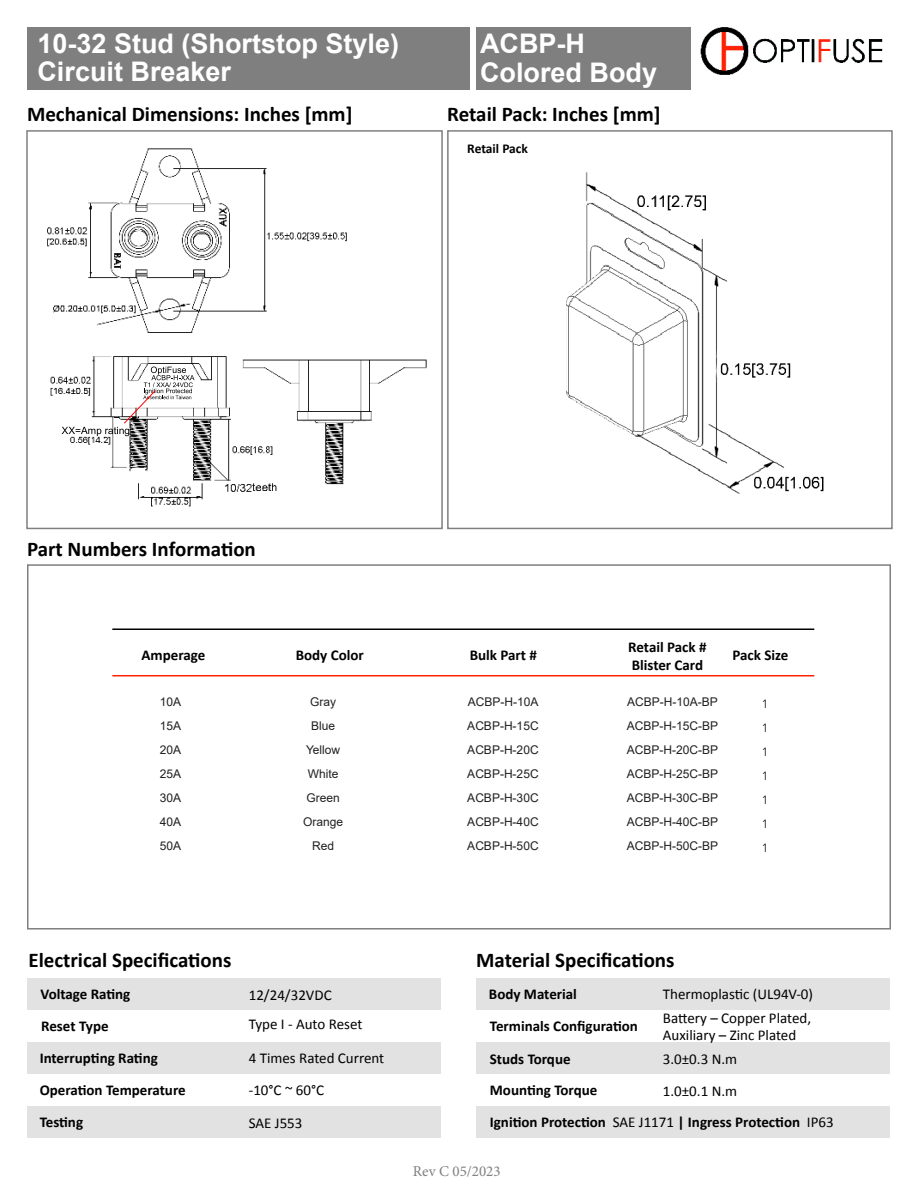
<style>
.page{position:relative;width:918px;height:1188px;background:#fff}
.page>*{position:absolute;margin:0;border:0;box-sizing:border-box;transform-origin:0 0}
.t1{font:700 27px/28.5px "Arial";color:#fff}
.t2{font:700 21px "Calibri";color:#000}
.t3{font:700 15px/31.8px "Calibri";color:#000}
.t4{font:15px/24.5px "Calibri";color:#000}
.t5{font:15px "Minion Pro";color:#7f7f7f}
.t6{font:700 13.5px "Calibri";letter-spacing:-.005em;color:#000}
.t7{font:12px "Arial";color:#221f1f}
.t8{font:12px "Avenir";color:#221f1f}
.s1{font-weight:400}
</style>
<div class="page">
<img style="left:701px;top:27px;width:182px;height:48px">
<div style="left:26px;top:130px;width:417px;height:399px;border:2px solid #7f7f7f"></div>
<div style="left:447px;top:130px;width:446px;height:399px;border:2px solid #7f7f7f"></div>
<hr style="left:112px;top:675px;width:702px;height:1px;background:#ff2100">
<hr style="left:112px;top:628px;width:702px;height:2px;background:#000">
<div style="left:27px;top:27px;width:443px;height:62px;background:#7f7f7f"></div>
<div style="left:476px;top:27px;width:215px;height:62px;background:#7f7f7f"></div>
<div style="left:27px;top:978px;width:414px;height:32px;background:#e2e2e2"></div>
<div style="left:476px;top:978px;width:414px;height:32px;background:#e2e2e2"></div>
<div style="left:27px;top:1042px;width:414px;height:32px;background:#e2e2e2"></div>
<div style="left:476px;top:1042px;width:414px;height:32px;background:#e2e2e2"></div>
<div style="left:27px;top:1107px;width:414px;height:31px;background:#e2e2e2"></div>
<div style="left:476px;top:1107px;width:414px;height:31px;background:#e2e2e2"></div>
<img style="left:47px;top:148px;width:380px;height:359px">
<img style="left:566px;top:172px;width:258px;height:322px">
<div style="left:27px;top:564px;width:864px;height:366px;border:2px solid #7f7f7f"></div>
<svg style="left:62px;top:367px;width:133px;height:69px"></svg>
<h1 class="t1" style="left:38px;top:32px;width:363px">10-32 Stud (Shortstop Style)<br>Circuit Breaker</h1>
<h1 class="t1" style="left:480px;top:32px;width:179px">ACBP-H<br>Colored Body</h1>
<h2 class="t2" style="left:27px;top:106px;width:327px">Mechanical Dimensions: Inches [mm]</h2>
<h2 class="t2" style="left:447px;top:106px;width:215px">Retail Pack: Inches [mm]</h2>
<p class="t6" style="left:467px;top:143px;width:62px">Retail Pack</p>
<h2 class="t2" style="left:27px;top:534px;width:230px">Part Numbers Informa琀椀on</h2>
<p class="t3" style="left:141px;top:640px;width:65px">Amperage</p>
<p class="t3" style="left:628px;top:639px;width:80px;line-height:18px">Retail Pack #<br>Blister Card</p>
<p class="t3" style="left:296px;top:640px;width:70px">Body Color</p>
<p class="t3" style="left:470px;top:640px;width:69px">Bulk Part #</p>
<p class="t3" style="left:733px;top:640px;width:57px">Pack Size</p>
<p class="t7" style="left:160px;top:698px;width:23px">10A</p>
<p class="t7" style="left:310px;top:698px;width:28px">Gray</p>
<p class="t7" style="left:468px;top:698px;width:72px">ACBP-H-10A</p>
<p class="t7" style="left:627px;top:698px;width:92px">ACBP-H-10A-BP</p>
<p class="t8" style="left:762px;top:697px;width:8px">1</p>
<p class="t7" style="left:160px;top:722px;width:23px">15A</p>
<p class="t7" style="left:311px;top:722px;width:26px">Blue</p>
<p class="t7" style="left:467px;top:722px;width:73px">ACBP-H-15C</p>
<p class="t7" style="left:627px;top:722px;width:93px">ACBP-H-15C-BP</p>
<p class="t8" style="left:762px;top:721px;width:8px">1</p>
<p class="t7" style="left:160px;top:746px;width:23px">20A</p>
<p class="t7" style="left:306px;top:746px;width:36px">Yellow</p>
<p class="t7" style="left:467px;top:746px;width:73px">ACBP-H-20C</p>
<p class="t7" style="left:627px;top:746px;width:93px">ACBP-H-20C-BP</p>
<p class="t8" style="left:762px;top:745px;width:8px">1</p>
<p class="t7" style="left:160px;top:770px;width:23px">25A</p>
<p class="t7" style="left:308px;top:770px;width:32px">White</p>
<p class="t7" style="left:467px;top:770px;width:73px">ACBP-H-25C</p>
<p class="t7" style="left:627px;top:770px;width:93px">ACBP-H-25C-BP</p>
<p class="t8" style="left:762px;top:769px;width:8px">1</p>
<p class="t7" style="left:160px;top:794px;width:23px">30A</p>
<p class="t7" style="left:306px;top:794px;width:35px">Green</p>
<p class="t7" style="left:467px;top:794px;width:73px">ACBP-H-30C</p>
<p class="t7" style="left:627px;top:794px;width:93px">ACBP-H-30C-BP</p>
<p class="t8" style="left:762px;top:793px;width:8px">1</p>
<p class="t7" style="left:160px;top:818px;width:23px">40A</p>
<p class="t7" style="left:303px;top:818px;width:42px">Orange</p>
<p class="t7" style="left:467px;top:818px;width:73px">ACBP-H-40C</p>
<p class="t7" style="left:627px;top:818px;width:93px">ACBP-H-40C-BP</p>
<p class="t8" style="left:762px;top:817px;width:8px">1</p>
<p class="t7" style="left:160px;top:842px;width:23px">50A</p>
<p class="t7" style="left:312px;top:842px;width:24px">Red</p>
<p class="t7" style="left:467px;top:842px;width:73px">ACBP-H-50C</p>
<p class="t7" style="left:627px;top:842px;width:93px">ACBP-H-50C-BP</p>
<p class="t8" style="left:762px;top:841px;width:8px">1</p>
<h2 class="t2" style="left:28px;top:945px;width:205px">Electrical Speci昀椀ca琀椀ons</h2>
<h2 class="t2" style="left:476px;top:946px;width:200px">Material Speci昀椀ca琀椀ons</h2>
<p class="t4" style="left:663px;top:981px;width:152px">Thermoplas琀椀c (UL94V-0)<br>Ba琀琀ery – Copper Plated,</p>
<p class="t4" style="left:663px;top:1022px;width:135px">Auxiliary – Zinc Plated</p>
<p class="t3" style="left:41px;top:977px;width:91px">Voltage Ra琀椀ng</p>
<p class="t3" style="left:489px;top:979px;width:90px">Body Material</p>
<p class="t3" style="left:41px;top:1010px;width:69px">Reset Type</p>
<p class="t4" style="left:249px;top:982px;width:84px">12/24/32VDC</p>
<p class="t4" style="left:249px;top:1013px;width:115px">Type I - Auto Reset</p>
<p class="t3" style="left:490px;top:1009px;width:150px;line-height:32.8px">Terminals Con昀椀gura琀椀on<br>Studs Torque</p>
<p class="t4" style="left:249px;top:1046px;width:137px">4 Times Rated Current</p>
<p class="t4" style="left:663px;top:1046px;width:76px">3.0±0.3 N.m</p>
<p class="t3" style="left:40px;top:1042px;width:148px">Interrup琀椀ng Ra琀椀ng<br>Opera琀椀on Temperature<br>Tes琀椀ng</p>
<p class="t3" style="left:490px;top:1074px;width:109px">Moun琀椀ng Torque</p>
<p class="t4" style="left:249px;top:1078px;width:77px">-10°C ~ 60°C</p>
<p class="t4" style="left:249px;top:1113px;width:55px">SAE J553</p>
<p class="t3" style="left:490px;top:1075px;width:345px;line-height:30.9px;text-indent:173px"><span class="s1">1.0±0.1 N.m<br></span>Igni琀椀on Protec琀椀on <span class="s1">SAE J1171</span> | Ingress Protec琀椀on <span class="s1">IP63</span></p>
<p class="t5" style="left:413px;top:1162px;width:89px">Rev C 05/2023</p>
</div>
